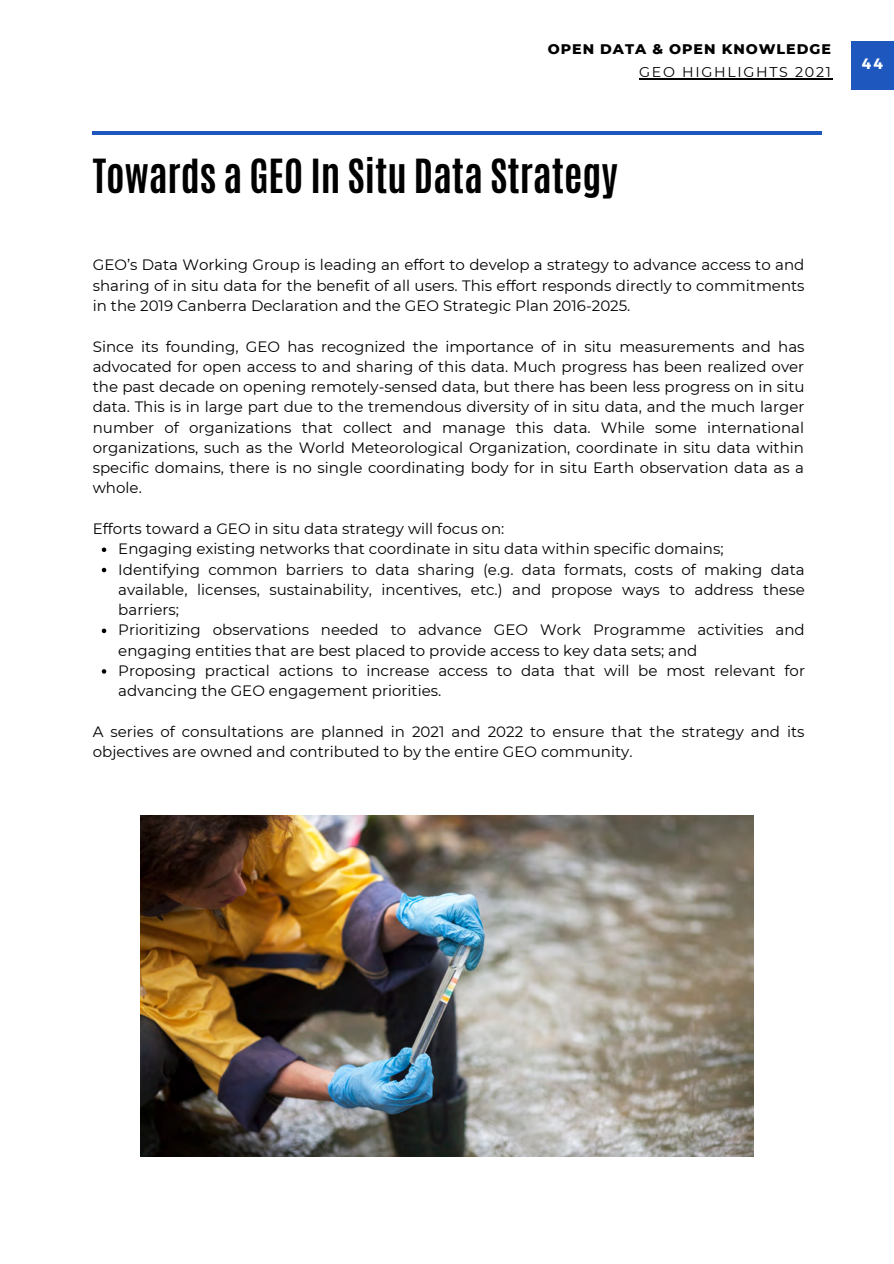
<style>
.page{position:relative;width:894px;height:1264px;background:#fff}
.page>*{position:absolute;margin:0;border:0;box-sizing:border-box;transform-origin:0 0}
.t1{font:700 39.3px "Antonio";color:#000}
.t2{font:15px/20.2px "Montserrat";color:#000}
.t3{font:700 15px "Montserrat";color:#fff}
.t4{font:800 14.25px "Montserrat";letter-spacing:.07em;color:#000}
.t5{font:14.25px "Montserrat";letter-spacing:.12em;color:#000}
</style>
<div class="page">
<svg style="left:102px;top:547px;width:4px;height:5px"></svg>
<svg style="left:102px;top:568px;width:4px;height:4px"></svg>
<svg style="left:102px;top:628px;width:4px;height:5px"></svg>
<svg style="left:102px;top:669px;width:4px;height:4px"></svg>
<hr style="left:93px;top:131px;width:728px;height:3px;background:#1e57be">
<div style="left:851px;top:41px;width:42px;height:49px;background:#1e57be"></div>
<img style="left:141px;top:815px;width:612px;height:340px">
<hr style="left:639px;top:78px;width:193px;height:1px;background:#000">
<p class="t4" style="left:547px;top:41px;width:285px">OPEN DATA &amp; OPEN KNOWLEDGE</p>
<p class="t5" style="left:639px;top:63px;width:193px">GEO HIGHLIGHTS 2021</p>
<h1 class="t1" style="left:93px;top:148px;width:526px">Towards a GEO In Situ Data Strategy</h1>
<p class="t2" style="left:93px;top:255px;width:713px;text-align:justify">GEO’s Data Working Group is leading an effort to develop a strategy to advance access to and sharing of in situ data for the benefit of all users. This effort responds directly to commitments in the 2019 Canberra Declaration and the GEO Strategic Plan 2016-2025.</p>
<p class="t2" style="left:93px;top:336px;width:713px;text-align:justify">Since its founding, GEO has recognized the importance of in situ measurements and has advocated for open access to and sharing of this data. Much progress has been realized over the past decade on opening remotely-sensed data, but there has been less progress on in situ data. This is in large part due to the tremendous diversity of in situ data, and the much larger number of organizations that collect and manage this data. While some international organizations, such as the World Meteorological Organization, coordinate in situ data within specific domains, there is no single coordinating body for in situ Earth observation data as a whole.</p>
<p class="t2" style="left:93px;top:518px;width:413px">Efforts toward a GEO in situ data strategy will focus on:</p>
<p class="t2" style="left:118px;top:538px;width:688px">Engaging existing networks that coordinate in situ data within specific domains; Identifying common barriers to data sharing (e.g. data formats, costs of making data available, licenses, sustainability, incentives, etc.) and propose ways to address these barriers;<br>Prioritizing observations needed to advance GEO Work Programme activities and engaging entities that are best placed to provide access to key data sets; and<br>Proposing practical actions to increase access to data that will be most relevant for advancing the GEO engagement priorities.</p>
<p class="t2" style="left:93px;top:721px;width:713px">A series of consultations are planned in 2021 and 2022 to ensure that the strategy and its objectives are owned and contributed to by the entire GEO community.</p>
<p class="t3" style="left:861px;top:54px;width:23px">44</p>
</div>
